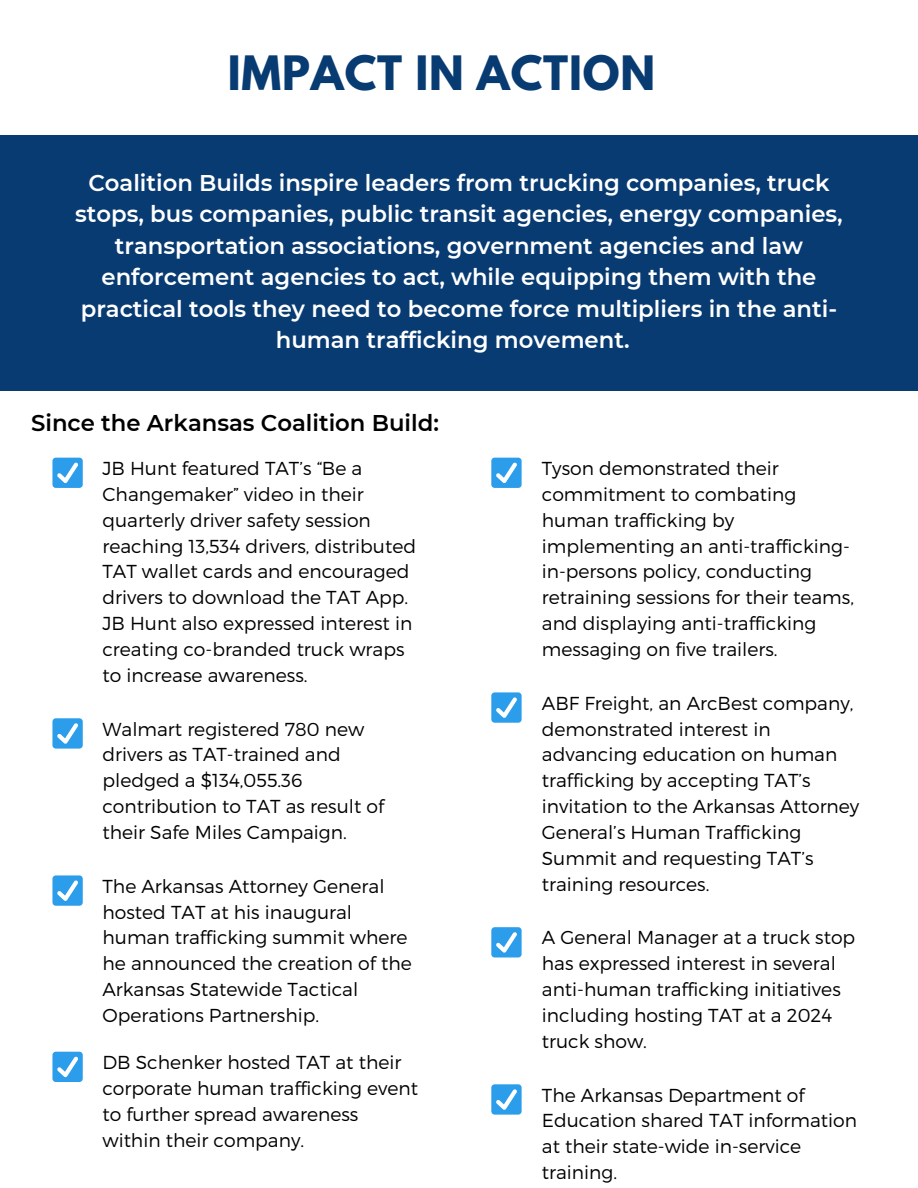
<style>
.page{position:relative;width:918px;height:1188px;background:#fff}
.page>*{position:absolute;margin:0;border:0;box-sizing:border-box;transform-origin:0 0}
.t1{font:700 42px "League Spartan";letter-spacing:.02em;color:#083b72}
.t2{font:600 22.8px/31.5px "Montserrat";color:#fff;text-align:center}
.t3{font:600 22.8px "Montserrat";color:#000}
.t4{font:300 18.75px/25.8px "Montserrat";color:#000}
</style>
<div class="page">
<div style="left:0;top:135px;width:918px;height:255px;background:#083b72"></div>
<div style="left:491px;top:458px;width:31px;height:30px;background:#2b9dea;border-radius:3px"></div>
<svg style="left:496px;top:462px;width:21px;height:21px"></svg>
<div style="left:52px;top:458px;width:31px;height:30px;background:#2b9dea;border-radius:3px"></div>
<svg style="left:57px;top:462px;width:21px;height:21px"></svg>
<div style="left:52px;top:718px;width:31px;height:31px;background:#2b9dea;border-radius:3px"></div>
<svg style="left:57px;top:723px;width:21px;height:21px"></svg>
<div style="left:52px;top:875px;width:31px;height:31px;background:#2b9dea;border-radius:3px"></div>
<svg style="left:57px;top:880px;width:21px;height:21px"></svg>
<div style="left:52px;top:1052px;width:31px;height:30px;background:#2b9dea;border-radius:3px"></div>
<svg style="left:57px;top:1056px;width:21px;height:21px"></svg>
<div style="left:491px;top:692px;width:31px;height:31px;background:#2b9dea;border-radius:3px"></div>
<svg style="left:496px;top:697px;width:21px;height:21px"></svg>
<div style="left:491px;top:927px;width:31px;height:30px;background:#2b9dea;border-radius:3px"></div>
<svg style="left:496px;top:932px;width:21px;height:21px"></svg>
<div style="left:491px;top:1084px;width:31px;height:31px;background:#2b9dea;border-radius:3px"></div>
<svg style="left:496px;top:1089px;width:21px;height:21px"></svg>
<h1 class="t1" style="left:228px;top:41px;width:429px">IMPACT IN ACTION</h1>
<p class="t2" style="left:75px;top:166px;width:769px">Coalition Builds inspire leaders from trucking companies, truck stops, bus companies, public transit agencies, energy companies, transportation associations, government agencies and law enforcement agencies to act, while equipping them with the practical tools they need to become force multipliers in the anti&shy;human trafficking movement.</p>
<p class="t3" style="left:31px;top:406px;width:409px">Since the Arkansas Coalition Build:</p>
<p class="t4" style="left:102px;top:455px;width:315px">JB Hunt featured TAT’s &lt;Be a<br>Changemaker= video in their quarterly driver safety session reaching 13,534 drivers, distributed<br>TAT wallet cards and encouraged drivers to download the TAT App.<br>JB Hunt also expressed interest in creating co-branded truck wraps to increase awareness.</p>
<p class="t4" style="left:102px;top:716px;width:283px">Walmart registered 780 new drivers as TAT-trained and pledged a $134,055.36 contribution to TAT as result of their Safe Miles Campaign.</p>
<p class="t4" style="left:102px;top:873px;width:311px">The Arkansas Attorney General hosted TAT at his inaugural human trafficking summit where he announced the creation of the<br>Arkansas Statewide Tactical<br>Operations Partnership.</p>
<p class="t4" style="left:102px;top:1049px;width:317px">DB Schenker hosted TAT at their corporate human trafficking event to further spread awareness within their company.</p>
<p class="t4" style="left:542px;top:455px;width:314px">Tyson demonstrated their commitment to combating human trafficking by implementing an anti-trafficking&shy;in-persons policy, conducting retraining sessions for their teams, and displaying anti-trafficking messaging on five trailers.</p>
<p class="t4" style="left:542px;top:690px;width:319px">ABF Freight, an ArcBest company, demonstrated interest in advancing education on human trafficking by accepting TAT’s invitation to the Arkansas Attorney<br>General’s Human Trafficking<br>Summit and requesting TAT’s training resources.</p>
<p class="t4" style="left:542px;top:925px;width:315px">A General Manager at a truck stop has expressed interest in several anti-human trafficking initiatives including hosting TAT at a 2024 truck show.</p>
<p class="t4" style="left:542px;top:1082px;width:317px">The Arkansas Department of<br>Education shared TAT information at their state-wide in-service training.</p>
</div>
